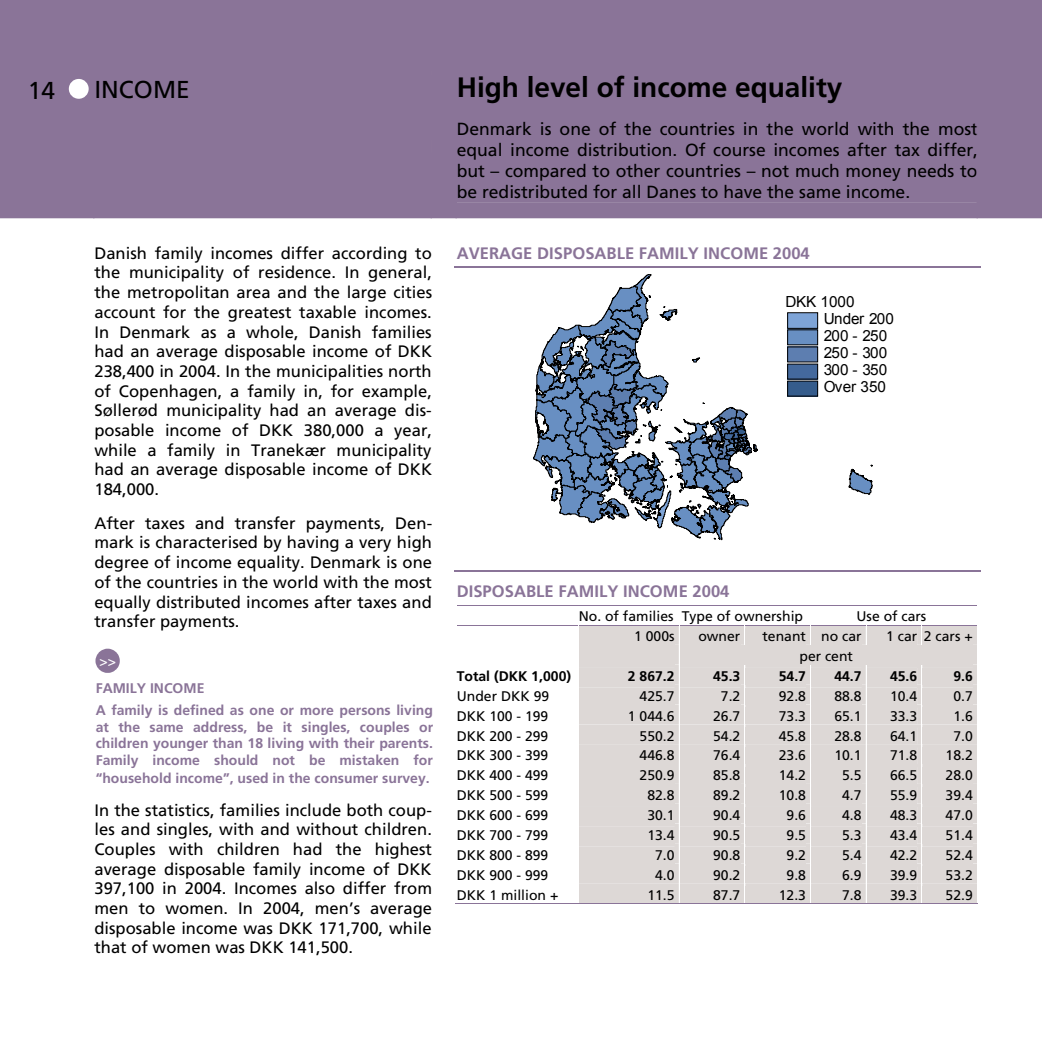
<style>
.page{position:relative;width:1042px;height:1042px;background:#fff}
.page>*{position:absolute;margin:0;border:0;box-sizing:border-box;transform-origin:0 0}
.t1{font:700 28px "Frutiger";color:#000}
.t2{font:24.5px "Frutiger";color:#000}
.t3{font:17.5px/20.7px "Frutiger";color:#000;text-align:justify}
.t4{font:16.62px/19.8px "Frutiger";color:#000;text-align:justify}
.t5{font:700 16.62px "Frutiger";color:#8a7498}
.t6{font:15.22px/17.2px "Arial";color:#000}
.t7{font:14px "Frutiger";color:#000}
.t8{font:700 14px/16.8px "Frutiger";color:#8a7498}
.t9{font:700 14px "Frutiger";color:#000}
.t10{font:13.65px "Frutiger";color:#fff}
</style>
<div class="page">
<div style="left:457px;top:0;width:519px;height:71px;background:#8a7498"></div>
<div style="left:457px;top:71px;width:521px;height:33px;background:#8a7498"></div>
<div style="left:0;top:0;width:457px;height:218px;background:#8a7498"></div>
<div style="left:432px;top:119px;width:25px;height:34px;background:#8a7498"></div>
<div style="left:455px;top:153px;width:521px;height:65px;background:#8a7498"></div>
<div style="left:457px;top:119px;width:521px;height:21px;background:#8a7498"></div>
<div style="left:457px;top:140px;width:521px;height:21px;background:#8a7498"></div>
<div style="left:457px;top:161px;width:521px;height:20px;background:#8a7498"></div>
<div style="left:457px;top:181px;width:521px;height:21px;background:#8a7498"></div>
<div style="left:976px;top:0;width:66px;height:218px;background:#8a7498"></div>
<div style="left:978px;top:119px;width:64px;height:34px;background:#8a7498"></div>
<div style="left:0;top:104px;width:1041px;height:15px;background:#8a7498"></div>
<svg style="left:533px;top:274px;width:224px;height:266px"></svg>
<svg style="left:848px;top:465px;width:25px;height:30px"></svg>
<div style="left:787px;top:313px;width:30px;height:15px;background:#7ea4d7"></div>
<div style="left:787px;top:312px;width:31px;height:17px;border:1px solid #000"></div>
<div style="left:787px;top:330px;width:30px;height:15px;background:#688fc2"></div>
<div style="left:787px;top:329px;width:31px;height:16px;border:1px solid #000"></div>
<div style="left:787px;top:347px;width:30px;height:15px;background:#5d7eb0"></div>
<div style="left:787px;top:347px;width:31px;height:15px;border:1px solid #000"></div>
<div style="left:787px;top:364px;width:30px;height:15px;background:#44699d"></div>
<div style="left:787px;top:364px;width:31px;height:15px;border:1px solid #000"></div>
<div style="left:787px;top:381px;width:30px;height:15px;background:#355c8c"></div>
<div style="left:787px;top:381px;width:31px;height:15px;border:1px solid #000"></div>
<hr style="left:454px;top:266px;width:526px;height:2px;background:#8a7498">
<hr style="left:454px;top:570px;width:526px;height:1px;background:#8a7498">
<hr style="left:457px;top:605px;width:520px;height:1px;background:#8a7498">
<hr style="left:457px;top:625px;width:121px;height:1px;background:#8a7498">
<hr style="left:455px;top:903px;width:123px;height:1px;background:#8a7498">
<div style="left:578px;top:625px;width:400px;height:279px;background:#ddd8d6"></div>
<div style="left:69px;top:79px;width:20px;height:20px;background:#fff;border-radius:50%"></div>
<svg style="left:96px;top:649px;width:24px;height:24px"></svg>
<p class="t2" style="left:28px;top:76px;width:29px">14</p>
<p class="t2" style="left:94px;top:75px;width:97px">INCOME</p>
<p class="t1" style="left:457px;top:71px;width:387px">High level of income equality</p>
<p class="t3" style="left:457px;top:119px;width:523px">Denmark is one of the countries in the world with the most equal income distribution. Of course incomes after tax differ, but – compared to other countries – not much money needs to be redistributed for all Danes to have the same income.</p>
<p class="t4" style="left:94px;top:243px;width:339px">Danish family incomes differ according to the municipality of residence. In general, the metropolitan area and the large cities account for the greatest taxable incomes.<br>In Denmark as a whole, Danish families had an average disposable income of DKK 238,400 in 2004. In the municipalities north of Copenhagen, a family in, for example, Søllerød municipality had an average dis&shy;posable income of DKK 380,000 a year, while a family in Tranekær municipality had an average disposable income of DKK 184,000.</p>
<p class="t4" style="left:94px;top:513px;width:339px">After taxes and transfer payments, Den&shy;mark is characterised by having a very high degree of income equality. Denmark is one of the countries in the world with the most equally distributed incomes after taxes and transfer payments.</p>
<p class="t10" style="left:99px;top:653px;width:18px">&gt;&gt;</p>
<p class="t8" style="left:96px;top:678px;width:339px;line-height:21.9px">FAMILY INCOME<br>A family is defined as one or more persons living</p>
<p class="t8" style="left:96px;top:719px;width:339px;text-align:justify">at the same address, be it singles, couples or children younger than 18 living with their parents.<br>Family income should not be mistaken for “household income”, used in the consumer survey.</p>
<p class="t4" style="left:94px;top:800px;width:339px">In the statistics, families include both coup&shy;les and singles, with and without children.<br>Couples with children had the highest average disposable family income of DKK 397,100 in 2004. Incomes also differ from men to women. In 2004, men’s average disposable income was DKK 171,700, while that of women was DKK 141,500.</p>
<p class="t5" style="left:457px;top:243px;width:354px">AVERAGE DISPOSABLE FAMILY INCOME 2004</p>
<p class="t6" style="left:824px;top:293px;width:72px;text-indent:-38px">DKK 1000<br>Under 200<br>200 - 250<br>250 - 300<br>300 - 350<br>Over 350</p>
<p class="t5" style="left:457px;top:582px;width:274px">DISPOSABLE FAMILY INCOME 2004</p>
<p class="t7" style="left:579px;top:608px;width:226px">No. of families Type of ownership</p>
<p class="t7" style="left:856px;top:608px;width:71px">Use of cars</p>
<p class="t7" style="left:634px;top:628px;width:42px">1 000s</p>
<p class="t7" style="left:698px;top:628px;width:43px">owner</p>
<p class="t7" style="left:762px;top:628px;width:101px">tenant no car</p>
<p class="t7" style="left:886px;top:628px;width:88px">1 car 2 cars +</p>
<p class="t7" style="left:799px;top:648px;width:55px">per cent</p>
<p class="t9" style="left:457px;top:668px;width:116px">Total (DKK 1,000)</p>
<p class="t9" style="left:628px;top:668px;width:48px">2 867.2</p>
<p class="t9" style="left:713px;top:668px;width:29px">45.3</p>
<p class="t9" style="left:779px;top:668px;width:29px">54.7</p>
<p class="t9" style="left:834px;top:668px;width:29px">44.7</p>
<p class="t9" style="left:890px;top:668px;width:29px">45.6</p>
<p class="t9" style="left:953px;top:668px;width:21px">9.6</p>
<p class="t7" style="left:457px;top:688px;width:94px">Under DKK 99</p>
<p class="t7" style="left:639px;top:688px;width:36px">425.7</p>
<p class="t7" style="left:721px;top:688px;width:21px">7.2</p>
<p class="t7" style="left:779px;top:688px;width:29px">92.8</p>
<p class="t7" style="left:834px;top:688px;width:29px">88.8</p>
<p class="t7" style="left:890px;top:688px;width:29px">10.4</p>
<p class="t7" style="left:953px;top:688px;width:21px">0.7</p>
<p class="t7" style="left:457px;top:707px;width:93px">DKK 100 - 199</p>
<p class="t7" style="left:628px;top:707px;width:48px">1 044.6</p>
<p class="t7" style="left:713px;top:707px;width:29px">26.7</p>
<p class="t7" style="left:779px;top:707px;width:29px">73.3</p>
<p class="t7" style="left:834px;top:707px;width:29px">65.1</p>
<p class="t7" style="left:890px;top:707px;width:29px">33.3</p>
<p class="t7" style="left:953px;top:707px;width:21px">1.6</p>
<p class="t7" style="left:457px;top:727px;width:93px">DKK 200 - 299</p>
<p class="t7" style="left:639px;top:727px;width:36px">550.2</p>
<p class="t7" style="left:713px;top:727px;width:29px">54.2</p>
<p class="t7" style="left:779px;top:727px;width:29px">45.8</p>
<p class="t7" style="left:834px;top:727px;width:29px">28.8</p>
<p class="t7" style="left:890px;top:727px;width:29px">64.1</p>
<p class="t7" style="left:953px;top:727px;width:21px">7.0</p>
<p class="t7" style="left:457px;top:747px;width:93px">DKK 300 - 399</p>
<p class="t7" style="left:639px;top:747px;width:36px">446.8</p>
<p class="t7" style="left:713px;top:747px;width:29px">76.4</p>
<p class="t7" style="left:779px;top:747px;width:29px">23.6</p>
<p class="t7" style="left:834px;top:747px;width:29px">10.1</p>
<p class="t7" style="left:890px;top:747px;width:29px">71.8</p>
<p class="t7" style="left:945px;top:747px;width:29px">18.2</p>
<p class="t7" style="left:457px;top:767px;width:93px">DKK 400 - 499</p>
<p class="t7" style="left:639px;top:767px;width:36px">250.9</p>
<p class="t7" style="left:713px;top:767px;width:29px">85.8</p>
<p class="t7" style="left:779px;top:767px;width:29px">14.2</p>
<p class="t7" style="left:842px;top:767px;width:21px">5.5</p>
<p class="t7" style="left:890px;top:767px;width:29px">66.5</p>
<p class="t7" style="left:945px;top:767px;width:29px">28.0</p>
<p class="t7" style="left:457px;top:787px;width:93px">DKK 500 - 599</p>
<p class="t7" style="left:647px;top:787px;width:29px">82.8</p>
<p class="t7" style="left:713px;top:787px;width:29px">89.2</p>
<p class="t7" style="left:779px;top:787px;width:29px">10.8</p>
<p class="t7" style="left:842px;top:787px;width:21px">4.7</p>
<p class="t7" style="left:890px;top:787px;width:29px">55.9</p>
<p class="t7" style="left:945px;top:787px;width:29px">39.4</p>
<p class="t7" style="left:457px;top:807px;width:93px">DKK 600 - 699</p>
<p class="t7" style="left:647px;top:807px;width:29px">30.1</p>
<p class="t7" style="left:713px;top:807px;width:29px">90.4</p>
<p class="t7" style="left:786px;top:807px;width:21px">9.6</p>
<p class="t7" style="left:842px;top:807px;width:21px">4.8</p>
<p class="t7" style="left:890px;top:807px;width:29px">48.3</p>
<p class="t7" style="left:945px;top:807px;width:29px">47.0</p>
<p class="t7" style="left:457px;top:827px;width:93px">DKK 700 - 799</p>
<p class="t7" style="left:647px;top:827px;width:29px">13.4</p>
<p class="t7" style="left:713px;top:827px;width:29px">90.5</p>
<p class="t7" style="left:786px;top:827px;width:21px">9.5</p>
<p class="t7" style="left:842px;top:827px;width:21px">5.3</p>
<p class="t7" style="left:890px;top:827px;width:29px">43.4</p>
<p class="t7" style="left:945px;top:827px;width:29px">51.4</p>
<p class="t7" style="left:457px;top:846px;width:93px">DKK 800 - 899</p>
<p class="t7" style="left:655px;top:846px;width:21px">7.0</p>
<p class="t7" style="left:713px;top:846px;width:29px">90.8</p>
<p class="t7" style="left:786px;top:846px;width:21px">9.2</p>
<p class="t7" style="left:842px;top:846px;width:21px">5.4</p>
<p class="t7" style="left:890px;top:846px;width:29px">42.2</p>
<p class="t7" style="left:945px;top:846px;width:29px">52.4</p>
<p class="t7" style="left:457px;top:866px;width:93px">DKK 900 - 999</p>
<p class="t7" style="left:655px;top:866px;width:21px">4.0</p>
<p class="t7" style="left:713px;top:866px;width:29px">90.2</p>
<p class="t7" style="left:786px;top:866px;width:21px">9.8</p>
<p class="t7" style="left:842px;top:866px;width:21px">6.9</p>
<p class="t7" style="left:890px;top:866px;width:29px">39.9</p>
<p class="t7" style="left:945px;top:866px;width:29px">53.2</p>
<p class="t7" style="left:457px;top:886px;width:103px">DKK 1 million +</p>
<p class="t7" style="left:647px;top:886px;width:29px">11.5</p>
<p class="t7" style="left:713px;top:886px;width:29px">87.7</p>
<p class="t7" style="left:779px;top:886px;width:29px">12.3</p>
<p class="t7" style="left:842px;top:886px;width:21px">7.8</p>
<p class="t7" style="left:890px;top:886px;width:29px">39.3</p>
<p class="t7" style="left:945px;top:886px;width:29px">52.9</p>
</div>
